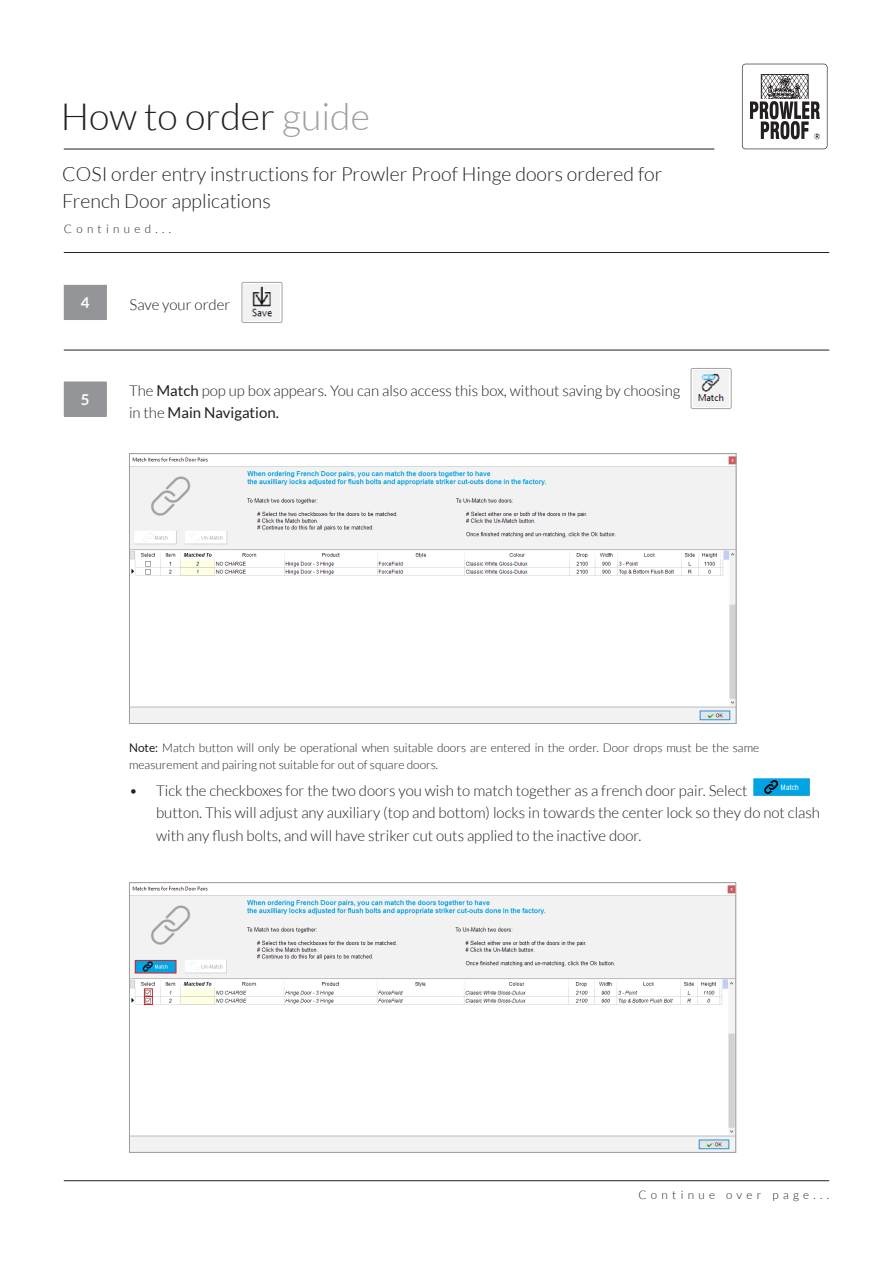
<style>
.page{position:relative;width:893px;height:1263px;background:#fff}
.page>*{position:absolute;margin:0;border:0;box-sizing:border-box;transform-origin:0 0}
.t1{font:300 37.5px "Lato";color:#231f20}
.t2{font:300 19.5px/27.8px "Lato";color:#231f20}
.t3{font:300 15px/22.5px "Lato";color:#231f20}
.t4{font:15px "Lato";color:#231f20}
.t5{font:700 15px "Lato";color:#fff}
.t6{font:300 12px/16.5px "Lato";color:#231f20}
.t7{font:300 11.7px "Lato";letter-spacing:.37em;color:#231f20}
.s1{color:#9ca0a3}
.s2{font-weight:400}
.s3{font-weight:300}
</style>
<div class="page">
<hr style="left:64px;top:149px;width:650px;height:1px;background:#231f20">
<svg style="left:740px;top:62px;width:89px;height:89px"></svg>
<svg style="left:742px;top:64px;width:85px;height:85px"></svg>
<img style="left:753px;top:778px;width:57px;height:18px">
<div style="left:64px;top:382px;width:42px;height:34px;background:#939598"></div>
<hr style="left:64px;top:381px;width:43px;height:2px;background:#939598">
<hr style="left:106px;top:383px;width:1px;height:32px;background:#939598">
<hr style="left:64px;top:415px;width:43px;height:2px;background:#939598">
<hr style="left:64px;top:252px;width:765px;height:1px;background:#231f20">
<hr style="left:64px;top:350px;width:765px;height:1px;background:#231f20">
<div style="left:64px;top:285px;width:42px;height:34px;background:#939598"></div>
<hr style="left:64px;top:285px;width:43px;height:1px;background:#939598">
<hr style="left:106px;top:286px;width:1px;height:33px;background:#939598">
<hr style="left:64px;top:319px;width:43px;height:1px;background:#939598">
<hr style="left:64px;top:1180px;width:765px;height:1px;background:#231f20">
<img style="left:131px;top:885px;width:603px;height:266px">
<div style="left:129px;top:882px;width:607px;height:271px;border:1px solid #9ca0a3"></div>
<div style="left:144px;top:988px;width:9px;height:9px;border:1px solid #d1232a"></div>
<div style="left:135px;top:960px;width:41px;height:13px;border:1px solid #d1232a"></div>
<div style="left:144px;top:996px;width:9px;height:9px;border:1px solid #d1232a"></div>
<img style="left:131px;top:456px;width:603px;height:266px">
<div style="left:129px;top:453px;width:607px;height:271px;border:1px solid #9ca0a3"></div>
<div style="left:694px;top:370px;width:34px;height:37px;background:#f0f0f0"></div>
<div style="left:691px;top:368px;width:40px;height:41px;border:1px solid #a3a3a4;border-radius:2px"></div>
<img style="left:693px;top:372px;width:31px;height:33px">
<div style="left:244px;top:284px;width:35px;height:37px;background:#f0f0f0"></div>
<div style="left:242px;top:282px;width:40px;height:41px;border:1px solid #a3a3a4;border-radius:2px"></div>
<img style="left:251px;top:284px;width:29px;height:36px">
<p class="t1" style="left:61px;top:96px;width:311px">How to order <span class="s1">guide</span></p>
<p class="t2" style="left:62px;top:160px;width:602px">COSI order entry instructions for Prowler Proof Hinge doors ordered for<br>French Door applications</p>
<p class="t7" style="left:64px;top:223px;width:109px">Continued...</p>
<p class="t5" style="left:81px;top:294px;width:10px">4</p>
<p class="t3" style="left:130px;top:293px;width:102px">Save your order</p>
<p class="t5" style="left:81px;top:391px;width:10px">5</p>
<p class="t3" style="left:129px;top:379px;width:553px">The <span class="s2">Match</span> pop up box appears. You can also access this box, without saving by choosing</p>
<p class="t4" style="left:129px;top:404px;width:151px"><span class="s3">in the</span> Main Navigation.</p>
<p class="t6" style="left:129px;top:739px;width:632px"><span class="s2">Note:</span> Match button will only be operational when suitable doors are entered in the order. Door drops must be the same measurement and pairing not suitable for out of square doors.</p>
<p class="t3" style="left:156px;top:779px;width:665px;text-indent:-27px">• Tick the checkboxes for the two doors you wish to match together as a french door pair. Select<br>button. This will adjust any auxiliary (top and bottom) locks in towards the center lock so they do not clash with any flush bolts, and will have striker cut outs applied to the inactive door.</p>
<p class="t7" style="left:638px;top:1189px;width:192px">Continue over page...</p>
</div>
